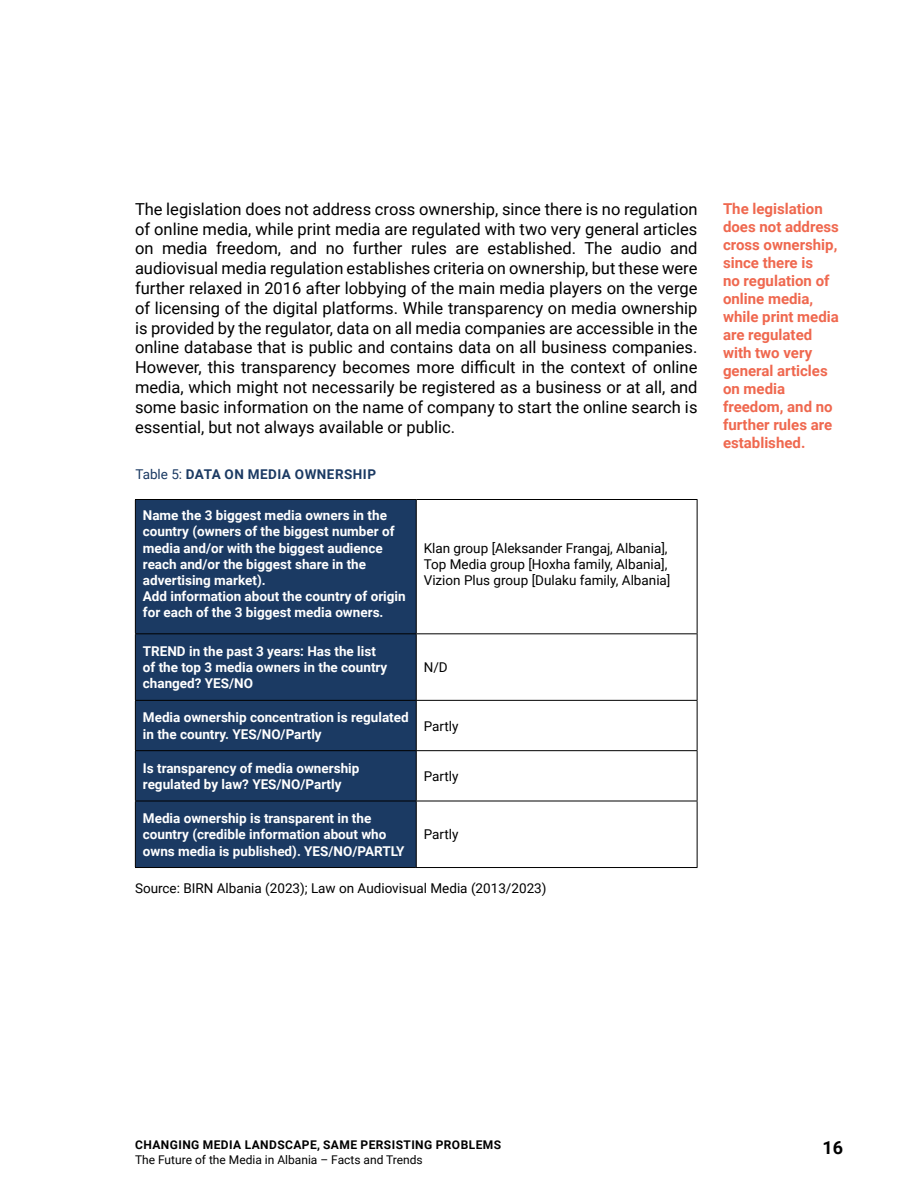
<style>
.page{position:relative;width:900px;height:1200px;background:#fff}
.page>*{position:absolute;margin:0;border:0;box-sizing:border-box;transform-origin:0 0}
.t1{font:700 18px "Roboto";color:#000}
.body{font:16.5px/19.8px "Roboto";color:#000;text-align:justify}
.color_boxes{font:700 15px/18px "Roboto";color:#ef684f}
.Table_title{font:700 13.5px/16.2px "Roboto";color:#fff}
.Table_body{font:13.5px/16.2px "Roboto";color:#000}
.body-2{font:13.5px "Roboto";color:#000}
.Table_body-2{font:700 13.5px "Roboto";letter-spacing:.035em;color:#1b3a63}
.t2{font:700 12px "Roboto";letter-spacing:.035em;color:#000}
.t3{font:12px "Roboto";color:#000}
.s1{font-weight:400}
</style>
<div class="page">
<div style="left:136px;top:500px;width:280px;height:367px;background:#1b3a63"></div>
<hr style="left:416px;top:500px;width:1px;height:133px;background:#000">
<hr style="left:697px;top:500px;width:1px;height:134px;background:#000">
<hr style="left:697px;top:634px;width:1px;height:66px;background:#000">
<hr style="left:416px;top:700px;width:282px;height:1px;background:#000">
<hr style="left:697px;top:701px;width:1px;height:49px;background:#000">
<hr style="left:416px;top:750px;width:282px;height:1px;background:#000">
<hr style="left:697px;top:751px;width:1px;height:50px;background:#000">
<hr style="left:416px;top:801px;width:282px;height:1px;background:#000">
<hr style="left:697px;top:801px;width:1px;height:66px;background:#000">
<hr style="left:416px;top:867px;width:282px;height:1px;background:#000">
<hr style="left:135px;top:634px;width:1px;height:66px;background:#000">
<hr style="left:135px;top:701px;width:1px;height:49px;background:#000">
<hr style="left:135px;top:499px;width:281px;height:1px;background:#000">
<hr style="left:135px;top:500px;width:1px;height:133px;background:#000">
<hr style="left:416px;top:499px;width:282px;height:1px;background:#000">
<hr style="left:135px;top:751px;width:1px;height:50px;background:#000">
<hr style="left:135px;top:801px;width:1px;height:66px;background:#000">
<hr style="left:416px;top:634px;width:1px;height:66px;background:#000">
<hr style="left:416px;top:701px;width:1px;height:49px;background:#000">
<hr style="left:416px;top:751px;width:1px;height:50px;background:#000">
<hr style="left:416px;top:801px;width:1px;height:66px;background:#000">
<hr style="left:135px;top:700px;width:281px;height:1px;background:#000">
<hr style="left:135px;top:750px;width:281px;height:1px;background:#000">
<hr style="left:135px;top:801px;width:281px;height:1px;background:#000">
<hr style="left:135px;top:867px;width:281px;height:1px;background:#000">
<hr style="left:135px;top:633px;width:281px;height:1px;background:#000">
<hr style="left:416px;top:633px;width:281px;height:1px;background:#000">
<p class="body" style="left:135px;top:198px;width:564px">The legislation does not address cross ownership, since there is no regulation of online media, while print media are regulated with two very general articles on media freedom, and no further rules are established. The audio and audiovisual media regulation establishes criteria on ownership, but these were further relaxed in 2016 after lobbying of the main media players on the verge of licensing of the digital platforms. While transparency on media ownership is provided by the regulator, data on all media companies are accessible in the online database that is public and contains data on all business companies.<br>However, this transparency becomes more difficult in the context of online media, which might not necessarily be registered as a business or at all, and some basic information on the name of company to start the online search is essential, but not always available or public.</p>
<p class="Table_body-2" style="left:135px;top:465px;width:242px"><span class="s1">Table 5:</span> DATA ON MEDIA OWNERSHIP</p>
<p class="Table_title" style="left:143px;top:507px;width:253px">Name the 3 biggest media owners in the country (owners of the biggest number of media and/or with the biggest audience reach and/or the biggest share in the advertising market).</p>
<p class="Table_title" style="left:143px;top:588px;width:264px">Add information about the country of origin for each of the 3 biggest media owners.</p>
<p class="Table_title" style="left:143px;top:643px;width:246px">TREND in the past 3 years: Has the list of the top 3 media owners in the country changed? YES/NO</p>
<p class="Table_body" style="left:424px;top:539px;width:248px">Klan group [Aleksander Frangaj, Albania],<br>Top Media group [Hoxha family, Albania],<br>Vizion Plus group [Dulaku family, Albania]</p>
<p class="Table_body" style="left:424px;top:659px;width:26px">N/D</p>
<p class="Table_title" style="left:143px;top:709px;width:267px">Media ownership concentration is regulated in the country. YES/NO/Partly</p>
<p class="Table_body" style="left:424px;top:717px;width:36px">Partly</p>
<p class="Table_title" style="left:143px;top:759px;width:218px">Is transparency of media ownership regulated by law? YES/NO/Partly</p>
<p class="Table_body" style="left:424px;top:768px;width:36px">Partly</p>
<p class="Table_title" style="left:143px;top:810px;width:263px">Media ownership is transparent in the country (credible information about who owns media is published). YES/NO/PARTLY</p>
<p class="Table_body" style="left:424px;top:826px;width:36px">Partly</p>
<p class="body-2" style="left:135px;top:879px;width:413px">Source: BIRN Albania (2023); Law on Audiovisual Media (2013/2023)</p>
<p class="color_boxes" style="left:723px;top:199px;width:117px">The legislation does not address cross ownership, since there is<br>no regulation of online media, while print media are regulated with two very general articles</p>
<p class="color_boxes" style="left:723px;top:379px;width:111px">on media freedom, and no further rules are established.</p>
<p class="t2" style="left:135px;top:1137px;width:367px">CHANGING MEDIA LANDSCAPE, SAME PERSISTING PROBLEMS</p>
<p class="t3" style="left:135px;top:1151px;width:289px">The Future of the Media in Albania – Facts and Trends</p>
<p class="t1" style="left:822px;top:1134px;width:22px">16</p>
</div>
